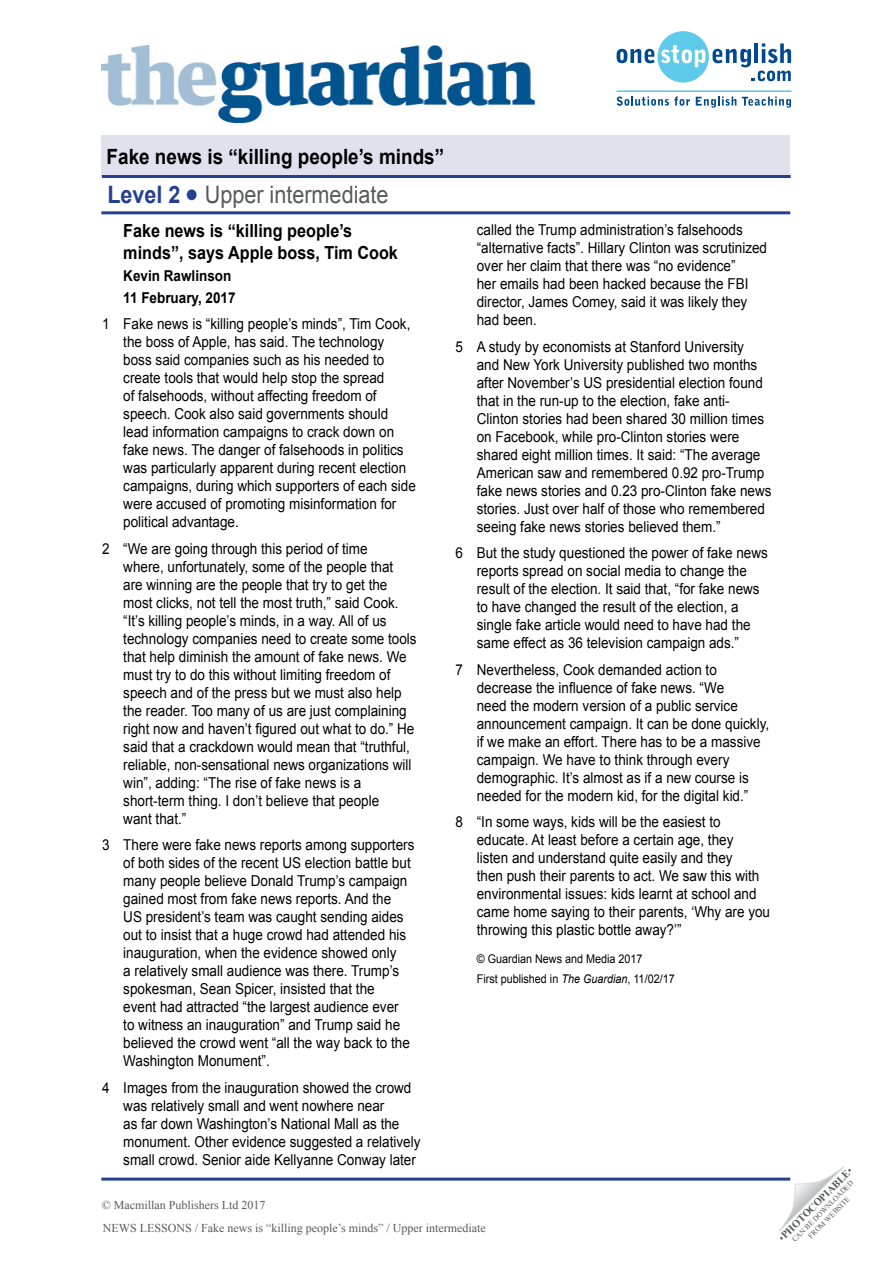
<style>
.page{position:relative;width:893px;height:1263px;background:#fff}
.page>*{position:absolute;margin:0;border:0;box-sizing:border-box;transform-origin:0 0}
.t1{font:24px "Arial";color:#58595b;scale:.9 1}
.t2{font:700 21px "Arial";color:#000;scale:.9 1}
.Story_text_title{font:700 18px/21.6px "Arial";color:#000;scale:.9 1}
.t3{font:15px/18px "Arial";color:#000;scale:.9 1}
.Story_text_title-2{font:700 15px "Arial";color:#000;scale:.9 1}
.t4{font:12px "Times New Roman";color:#58595b}
.Story_text_title-3{font:12px "Arial";color:#000;scale:.9 1}
.t5{font:700 10.5px "Times New Roman";color:#58595b}
.t6{font:7.5px/9px "Times New Roman";color:#58595b;text-align:center}
.s1{font-weight:700;color:#25408f}
.s2{color:#25408f}
.s3{font-style:italic}
.s4{font-weight:400}
</style>
<div class="page">
<div style="left:101px;top:135px;width:689px;height:40px;background:#e1e0ed"></div>
<svg style="left:617px;top:31px;width:174px;height:52px"></svg>
<svg style="left:617px;top:97px;width:73px;height:9px"></svg>
<svg style="left:696px;top:97px;width:40px;height:11px"></svg>
<svg style="left:742px;top:97px;width:49px;height:11px"></svg>
<hr style="left:617px;top:91px;width:174px;height:1px;background:#5ccae8">
<svg style="left:779px;top:1167px;width:65px;height:64px"></svg>
<hr style="left:102px;top:175px;width:689px;height:3px;background:#25408f">
<hr style="left:101px;top:211px;width:689px;height:3px;background:#25408f">
<hr style="left:101px;top:1177px;width:689px;height:3px;background:#25408f">
<img style="left:102px;top:46px;width:434px;height:76px">
<h2 class="t2" style="left:107px;top:142px;width:377px">Fake news is “killing people’s minds”</h2>
<h1 class="t1" style="left:107px;top:178px;width:314px"><span class="s1">Level 2</span> <span class="s2">●</span> Upper intermediate</h1>
<p class="Story_text_title" style="left:123px;top:221px;width:307px">Fake news is “killing people’s minds”, says Apple boss, Tim Cook</p>
<p class="Story_text_title-2" style="left:123px;top:266px;width:122px">Kevin Rawlinson</p>
<p class="Story_text_title-2" style="left:123px;top:287px;width:126px">11 February, 2017</p>
<p class="t3" style="left:123px;top:315px;width:327px;text-indent:-21px">1 Fake news is “killing people’s minds”, Tim Cook, the boss of Apple, has said. The technology boss said companies such as his needed to create tools that would help stop the spread<br>of falsehoods, without affecting freedom of speech. Cook also said governments should lead information campaigns to crack down on fake news. The danger of falsehoods in politics was particularly apparent during recent election campaigns, during which supporters of each side were accused of promoting misinformation for political advantage.</p>
<p class="t3" style="left:123px;top:540px;width:327px;text-indent:-21px">2 “We are going through this period of time<br>where, unfortunately, some of the people that<br>are winning are the people that try to get the most clicks, not tell the most truth,” said Cook. “It’s killing people’s minds, in a way. All of us technology companies need to create some tools that help diminish the amount of fake news. We must try to do this without limiting freedom of speech and of the press but we must also help the reader. Too many of us are just complaining right now and haven’t figured out what to do.” He said that a crackdown would mean that “truthful, reliable, non-sensational news organizations will win”, adding: “The rise of fake news is a short-term thing. I don’t believe that people<br>want that.”</p>
<p class="t3" style="left:123px;top:836px;width:325px;text-indent:-21px">3 There were fake news reports among supporters of both sides of the recent US election battle but many people believe Donald Trump’s campaign gained most from fake news reports. And the<br>US president’s team was caught sending aides out to insist that a huge crowd had attended his inauguration, when the evidence showed only<br>a relatively small audience was there. Trump’s spokesman, Sean Spicer, insisted that the<br>event had attracted “the largest audience ever<br>to witness an inauguration” and Trump said he believed the crowd went “all the way back to the Washington Monument”.</p>
<p class="t3" style="left:123px;top:1079px;width:332px;text-indent:-21px">4 Images from the inauguration showed the crowd was relatively small and went nowhere near<br>as far down Washington’s National Mall as the monument. Other evidence suggested a relatively small crowd. Senior aide Kellyanne Conway later</p>
<p class="t4" style="left:102px;top:1197px;width:165px">© Macmillan Publishers Ltd 2017</p>
<p class="t3" style="left:477px;top:221px;width:324px">called the Trump administration’s falsehoods “alternative facts”. Hillary Clinton was scrutinized over her claim that there was “no evidence”<br>her emails had been hacked because the FBI director, James Comey, said it was likely they had been.</p>
<p class="t3" style="left:477px;top:338px;width:329px;text-indent:-21px">5 A study by economists at Stanford University<br>and New York University published two months after November’s US presidential election found that in the run-up to the election, fake anti-Clinton stories had been shared 30 million times on Facebook, while pro-Clinton stories were shared eight million times. It said: “The average American saw and remembered 0.92 pro-Trump fake news stories and 0.23 pro-Clinton fake news stories. Just over half of those who remembered seeing fake news stories believed them.”</p>
<p class="t3" style="left:477px;top:544px;width:325px;text-indent:-21px">6 But the study questioned the power of fake news reports spread on social media to change the result of the election. It said that, “for fake news to have changed the result of the election, a single fake article would need to have had the same effect as 36 television campaign ads.”</p>
<p class="t3" style="left:477px;top:661px;width:326px;text-indent:-21px">7 Nevertheless, Cook demanded action to decrease the influence of fake news. “We<br>need the modern version of a public service announcement campaign. It can be done quickly, if we make an effort. There has to be a massive campaign. We have to think through every demographic. It’s almost as if a new course is needed for the modern kid, for the digital kid.”</p>
<p class="t3" style="left:477px;top:813px;width:327px;text-indent:-21px">8 “In some ways, kids will be the easiest to educate. At least before a certain age, they<br>listen and understand quite easily and they<br>then push their parents to act. We saw this with environmental issues: kids learnt at school and came home saying to their parents, ‘Why are you throwing this plastic bottle away?’”</p>
<p class="Story_text_title-3" style="left:477px;top:951px;width:186px">© Guardian News and Media 2017</p>
<p class="Story_text_title-3" style="left:477px;top:971px;width:221px">First published in <span class="s3">The Guardian</span>, 11/02/17</p>
<p class="t4" style="left:103px;top:1220px;width:384px">NEWS LESSONS / Fake news is “killing people’s minds” / Upper intermediate</p>
<p class="t5" style="left:775px;top:1234px;width:101px;rotate:-45deg"><span class="s4">•</span>PHOTOCOPIABLE<span class="s4">•</span></p>
<p class="t6" style="left:790px;top:1237px;width:85px;rotate:-45deg">CAN BE DOWNLOADED<br>FROM WEBSITE</p>
</div>
